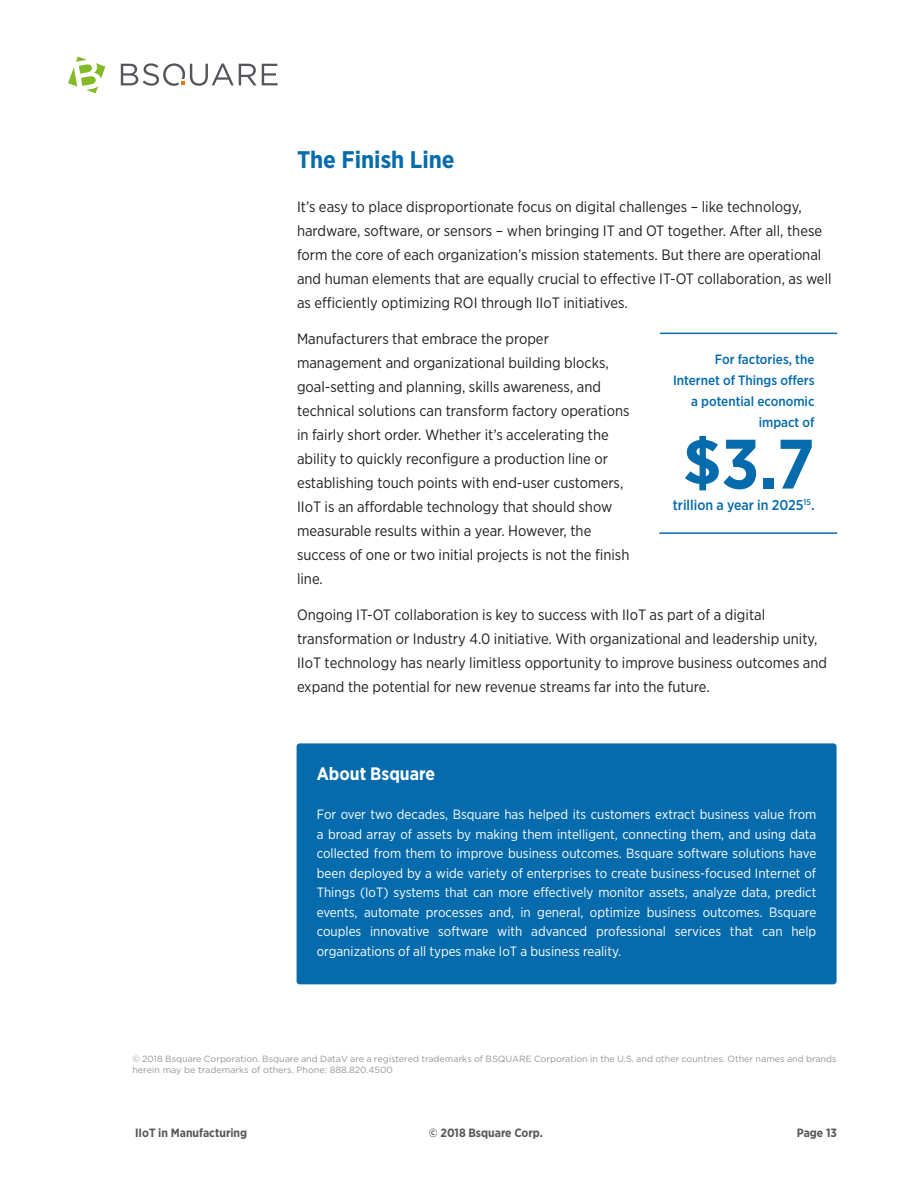
<style>
.page{position:relative;width:918px;height:1188px;background:#fff}
.page>*{position:absolute;margin:0;border:0;box-sizing:border-box;transform-origin:0 0}
.Bullet_List{font:700 69.75px "Gotham Narrow";color:#056bac}
.Heading_2{font:700 24px "Gotham Narrow";color:#056bac}
.Box_header{font:700 18px "Gotham Narrow";color:#fff}
.t1{font:15px/24px "Gotham Narrow";color:#231f20}
.Bullet_List-2{font:500 14.25px "Gotham Narrow";color:#056bac}
.Box_copy{font:13.5px/19.5px "Gotham Narrow";color:#fff;text-align:justify}
.Bullet_List-3{font:500 13.5px/21px "Gotham Narrow";color:#056bac;text-align:right}
.t2{font:700 12px "Gotham Narrow";color:#57585a}
.Fine_print{font:9px/10.8px "Gotham";color:#939698}
.s1{font-size:63px}
</style>
<div class="page">
<svg style="left:121px;top:63px;width:157px;height:23px"></svg>
<svg style="left:68px;top:57px;width:37px;height:36px"></svg>
<hr style="left:660px;top:333px;width:177px;height:1px;background:#056bac">
<hr style="left:659px;top:532px;width:178px;height:2px;background:#056bac">
<div style="left:297px;top:743px;width:540px;height:241px;background:#056bac;border-radius:3px"></div>
<p class="Heading_2" style="left:297px;top:144px;width:159px">The Finish Line</p>
<p class="t1" style="left:297px;top:194px;width:536px">It’s easy to place disproportionate focus on digital challenges – like technology, hardware, software, or sensors – when bringing IT and OT together. After all, these form the core of each organization’s mission statements. But there are operational and human elements that are equally crucial to effective IT-OT collaboration, as well as efficiently optimizing ROI through IIoT initiatives.</p>
<p class="t1" style="left:297px;top:326px;width:334px">Manufacturers that embrace the proper management and organizational building blocks, goal-setting and planning, skills awareness, and technical solutions can transform factory operations in fairly short order. Whether it’s accelerating the ability to quickly reconfigure a production line or establishing touch points with end-user customers, IIoT is an affordable technology that should show measurable results within a year. However, the success of one or two initial projects is not the finish line.</p>
<p class="t1" style="left:297px;top:602px;width:532px">Ongoing IT-OT collaboration is key to success with IIoT as part of a digital transformation or Industry 4.0 initiative. With organizational and leadership unity, IIoT technology has nearly limitless opportunity to improve business outcomes and expand the potential for new revenue streams far into the future.</p>
<p class="Bullet_List-3" style="left:673px;top:349px;width:143px">For factories, the<br>Internet of Things offers a potential economic impact of</p>
<p class="Bullet_List" style="left:683px;top:419px;width:133px"><span class="s1">$</span>3.7</p>
<p class="Bullet_List-2" style="left:673px;top:496px;width:143px">trillion a year in 2025<sup>15</sup>.</p>
<p class="Box_header" style="left:317px;top:762px;width:120px">About Bsquare</p>
<p class="Box_copy" style="left:317px;top:805px;width:501px">For over two decades, Bsquare has helped its customers extract business value from a broad array of assets by making them intelligent, connecting them, and using data collected from them to improve business outcomes. Bsquare software solutions have been deployed by a wide variety of enterprises to create business-focused Internet of Things (IoT) systems that can more effectively monitor assets, analyze data, predict events, automate processes and, in general, optimize business outcomes. Bsquare couples innovative software with advanced professional services that can help organizations of all types make IoT a business reality.</p>
<p class="Fine_print" style="left:132px;top:1053px;width:706px">© 2018 Bsquare Corporation. Bsquare and DataV are a registered trademarks of BSQUARE Corporation in the U.S. and other countries. Other names and brands herein may be trademarks of others. Phone: 888.820.4500</p>
<p class="t2" style="left:135px;top:1125px;width:114px">IIoT in Manufacturing</p>
<p class="t2" style="left:429px;top:1125px;width:116px">© 2018 Bsquare Corp.</p>
<p class="t2" style="left:797px;top:1125px;width:42px">Page 13</p>
</div>
